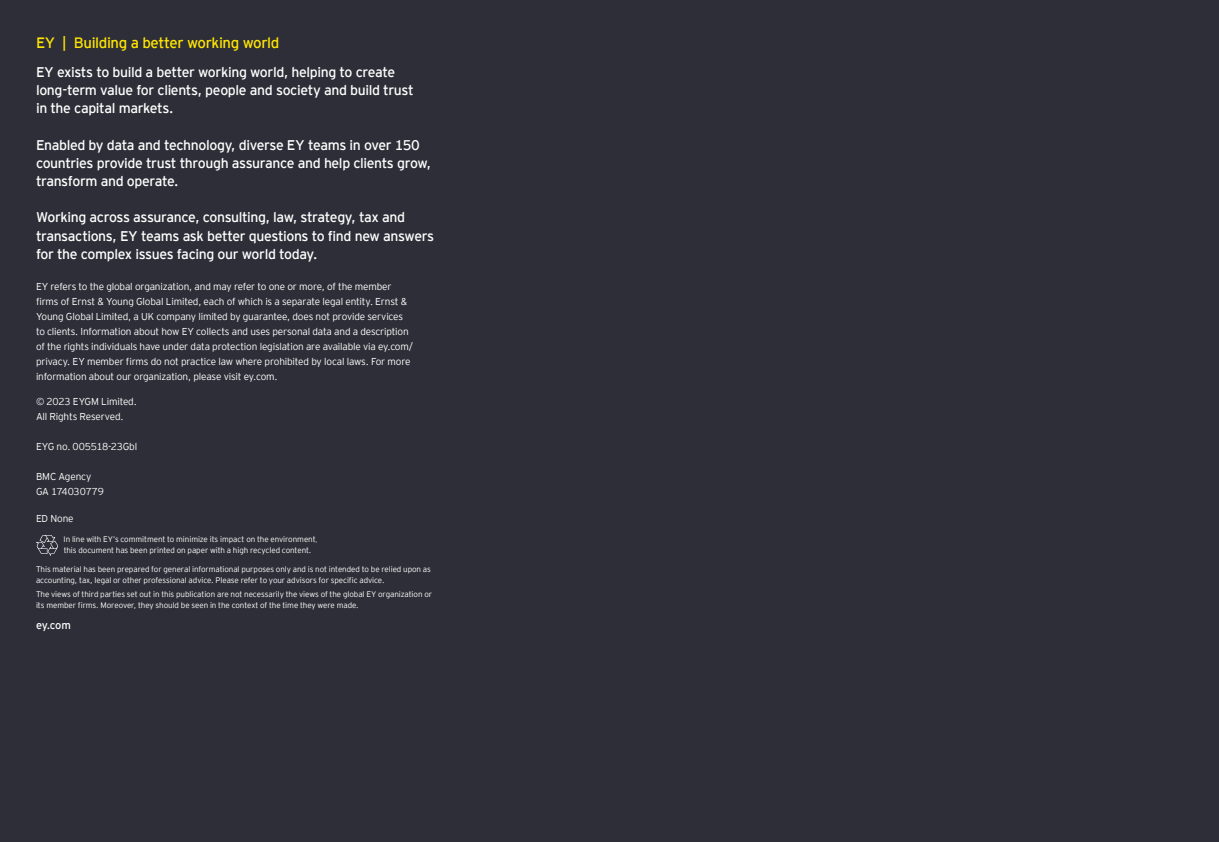
<style>
.page{position:relative;width:1219px;height:842px;background:#2e2e38}
.page>*{position:absolute;margin:0;border:0;box-sizing:border-box;transform-origin:0 0}
.t1{font:15px "EY Interstate";letter-spacing:-.025em;color:#ffe600}
.t2{font:14px/18.2px "EY Interstate";letter-spacing:-.03em;color:#fff}
.t3{font:11px "EY Interstate";color:#fff}
.Copy_headline__Cover{font:300 10px/15px "EY Interstate";letter-spacing:-.02em;color:#fff}
.t4{font:300 8px/11px "EY Interstate";letter-spacing:-.01em;color:#fff}
.s1{font-size:6px}
</style>
<div class="page">
<svg style="left:36px;top:535px;width:22px;height:21px"></svg>
<p class="t1" style="left:36px;top:32px;width:245px">EY | Building a better working world</p>
<p class="t2" style="left:36px;top:62px;width:379px">EY exists to build a better working world, helping to create long-term value for clients, people and society and build trust in the capital markets.</p>
<p class="t2" style="left:36px;top:135px;width:397px">Enabled by data and technology, diverse EY teams in over 150 countries provide trust through assurance and help clients grow, transform and operate.</p>
<p class="t2" style="left:36px;top:207px;width:400px">Working across assurance, consulting, law, strategy, tax and transactions, EY teams ask better questions to find new answers for the complex issues facing our world today.</p>
<p class="Copy_headline__Cover" style="left:36px;top:278px;width:378px">EY refers to the global organization, and may refer to one or more, of the member firms of Ernst &amp; Young Global Limited, each of which is a separate legal entity. Ernst &amp; Young Global Limited, a UK company limited by guarantee, does not provide services to clients. Information about how EY collects and uses personal data and a description of the rights individuals have under data protection legislation are available via ey.com/ privacy. EY member firms do not practice law where prohibited by local laws. For more information about our organization, please visit ey.com.</p>
<p class="Copy_headline__Cover" style="left:36px;top:394px;width:102px">© 2023 EYGM Limited.<br>All Rights Reserved.</p>
<p class="Copy_headline__Cover" style="left:36px;top:439px;width:103px">EYG no. 005518-23Gbl</p>
<p class="Copy_headline__Cover" style="left:36px;top:469px;width:69px">BMC Agency<br>GA 174030779</p>
<p class="Copy_headline__Cover" style="left:36px;top:511px;width:39px">ED None</p>
<p class="t4" style="left:64px;top:533px;width:255px">In line with EY’s commitment to minimize its impact on the environment<span class="s1">, </span>this document has been printed on paper with a high recycled content.</p>
<p class="t4" style="left:36px;top:564px;width:396px">This material has been prepared for general informational purposes only and is not intended to be relied upon as accounting, tax, legal or other professional advice. Please refer to your advisors for specific advice.</p>
<p class="t4" style="left:36px;top:588px;width:398px">The views of third parties set out in this publication are not necessarily the views of the global EY organization or its member firms. Moreover, they should be seen in the context of the time they were made.</p>
<p class="t3" style="left:36px;top:617px;width:36px">ey.com</p>
</div>
